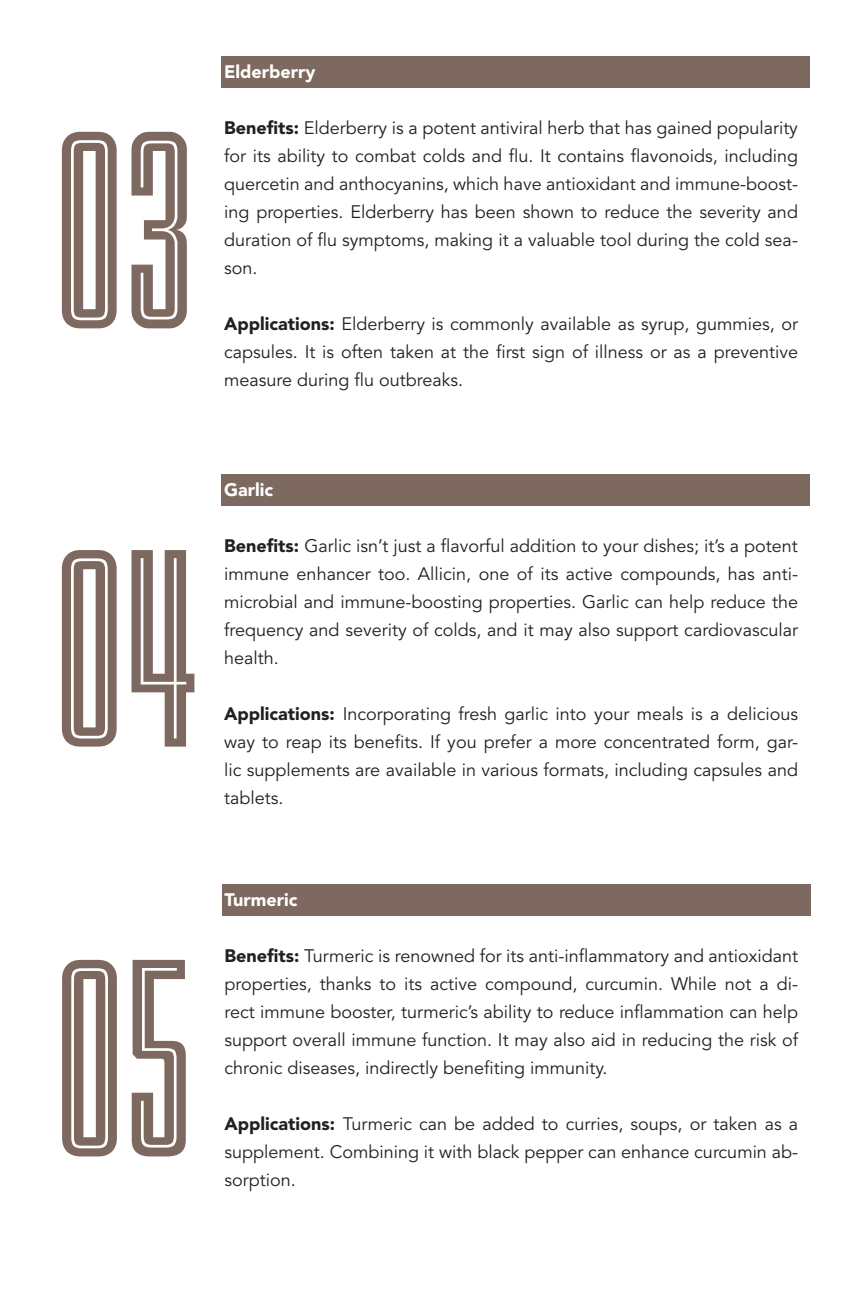
<style>
.page{position:relative;width:864px;height:1296px;background:#fff}
.page>*{position:absolute;margin:0;border:0;box-sizing:border-box;transform-origin:0 0}
.t1{font:270px "DELIRIUMNEONNCV";color:#7d6960}
.t2{font:18px/28px "Avenir LT Std";color:#231f20;text-align:justify}
.t3{font:900 18px "Avenir LT Std";color:#fff}
.s1{font-weight:900}
</style>
<div class="page">
<div style="left:222px;top:56px;width:588px;height:31px;background:#7d6960"></div>
<div style="left:222px;top:474px;width:588px;height:32px;background:#7d6960"></div>
<div style="left:222px;top:884px;width:588px;height:31px;background:#7d6960"></div>
<p class="t1" style="left:54px;top:73px;width:143px">03</p>
<p class="t3" style="left:224px;top:60px;width:93px">Elderberry</p>
<p class="t2" style="left:224px;top:114px;width:575px"><span class="s1">Benefits:</span> Elderberry is a potent antiviral herb that has gained popularity for its ability to combat colds and flu. It contains flavonoids, including quercetin and anthocyanins, which have antioxidant and immune-boost&shy;ing properties. Elderberry has been shown to reduce the severity and duration of flu symptoms, making it a valuable tool during the cold sea&shy;son.</p>
<p class="t2" style="left:224px;top:310px;width:575px"><span class="s1">Applications:</span> Elderberry is commonly available as syrup, gummies, or capsules. It is often taken at the first sign of illness or as a preventive measure during flu outbreaks.</p>
<p class="t1" style="left:54px;top:491px;width:145px">04</p>
<p class="t3" style="left:224px;top:479px;width:51px">Garlic</p>
<p class="t2" style="left:224px;top:532px;width:575px"><span class="s1">Benefits:</span> Garlic isn’t just a flavorful addition to your dishes; it’s a potent immune enhancer too. Allicin, one of its active compounds, has anti&shy;microbial and immune-boosting properties. Garlic can help reduce the frequency and severity of colds, and it may also support cardiovascular health.</p>
<p class="t2" style="left:224px;top:700px;width:575px"><span class="s1">Applications:</span> Incorporating fresh garlic into your meals is a delicious way to reap its benefits. If you prefer a more concentrated form, gar&shy;lic supplements are available in various formats, including capsules and tablets.</p>
<p class="t1" style="left:54px;top:901px;width:140px">05</p>
<p class="t3" style="left:224px;top:888px;width:75px">Turmeric</p>
<p class="t2" style="left:224px;top:942px;width:575px"><span class="s1">Benefits:</span> Turmeric is renowned for its anti-inflammatory and antioxidant properties, thanks to its active compound, curcumin. While not a di&shy;rect immune booster, turmeric’s ability to reduce inflammation can help support overall immune function. It may also aid in reducing the risk of chronic diseases, indirectly benefiting immunity.</p>
<p class="t2" style="left:224px;top:1110px;width:575px"><span class="s1">Applications:</span> Turmeric can be added to curries, soups, or taken as a supplement. Combining it with black pepper can enhance curcumin ab&shy;sorption.</p>
</div>
